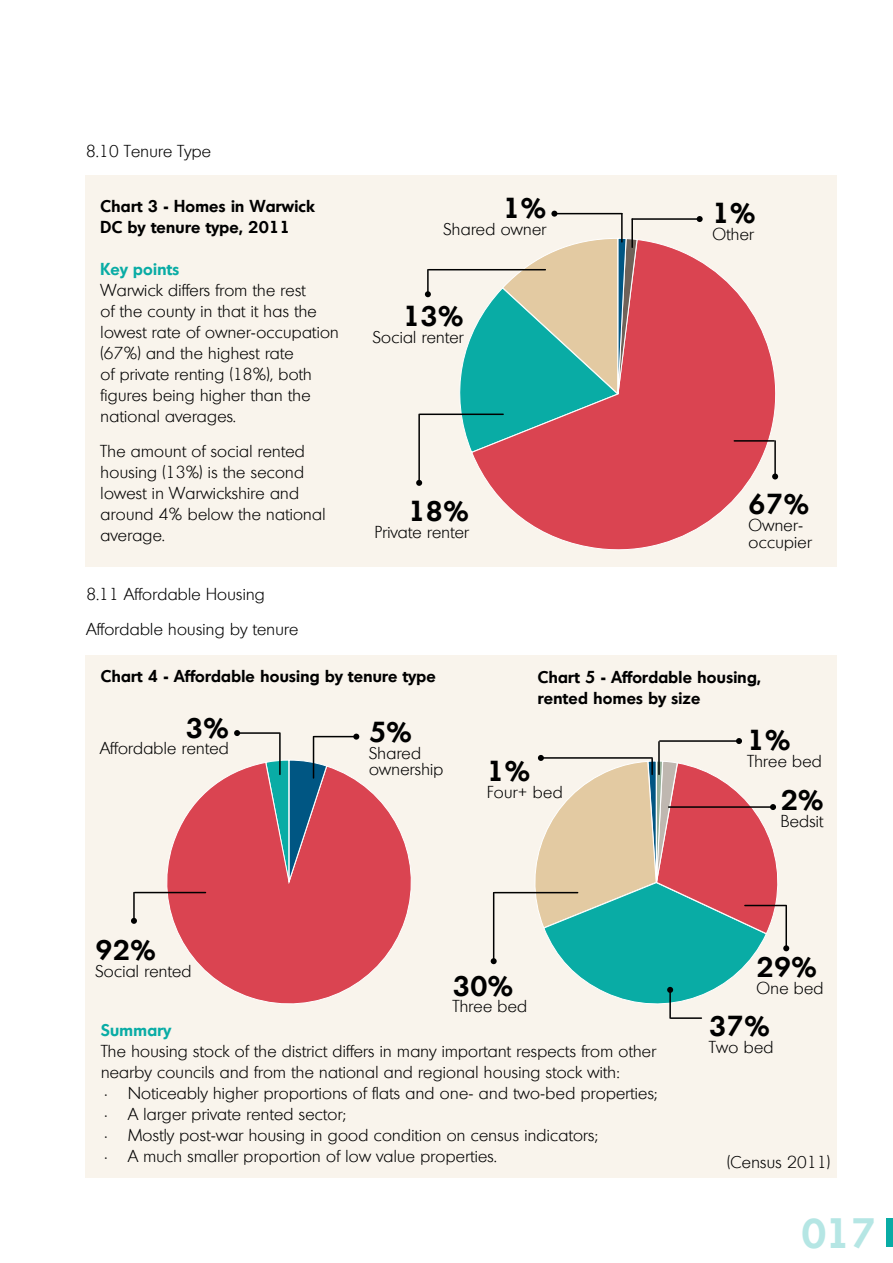
<style>
.page{position:relative;width:893px;height:1263px;background:#fff}
.page>*{position:absolute;margin:0;border:0;box-sizing:border-box;transform-origin:0 0}
.t1{font:600 40.5px "Montreal";color:#b5e6e4}
.t2{font:600 27.6px "Montreal";letter-spacing:.02em;color:#000}
.t3{font:300 16.5px/21px "Montreal";letter-spacing:.02em;color:#000}
.t4{font:600 16.5px/21px "Montreal";letter-spacing:.02em;color:#000}
.t5{font:600 16.5px "Montreal";letter-spacing:.02em;color:#09aca5}
</style>
<div class="page">
<div style="left:886px;top:1219px;width:7px;height:28px;background:#09aca5"></div>
<div style="left:85px;top:175px;width:751px;height:391px;background:#f9f4ec"></div>
<svg style="left:472px;top:240px;width:307px;height:310px"></svg>
<svg style="left:448px;top:238px;width:190px;height:215px"></svg>
<hr style="left:774px;top:441px;width:2px;height:35px;background:#000">
<svg style="left:772px;top:473px;width:6px;height:6px"></svg>
<hr style="left:734px;top:440px;width:40px;height:2px;background:#000">
<hr style="left:427px;top:270px;width:2px;height:24px;background:#000">
<svg style="left:425px;top:291px;width:6px;height:6px"></svg>
<hr style="left:429px;top:269px;width:116px;height:1px;background:#000">
<hr style="left:631px;top:219px;width:2px;height:28px;background:#000">
<hr style="left:632px;top:218px;width:68px;height:2px;background:#000">
<svg style="left:697px;top:216px;width:6px;height:6px"></svg>
<hr style="left:621px;top:214px;width:2px;height:28px;background:#000">
<hr style="left:554px;top:213px;width:68px;height:1px;background:#000">
<svg style="left:551px;top:211px;width:6px;height:6px"></svg>
<hr style="left:418px;top:414px;width:2px;height:69px;background:#000">
<svg style="left:416px;top:480px;width:6px;height:6px"></svg>
<hr style="left:420px;top:414px;width:83px;height:1px;background:#000">
<div style="left:85px;top:655px;width:751px;height:523px;background:#f9f4ec"></div>
<svg style="left:152px;top:763px;width:259px;height:241px"></svg>
<svg style="left:265px;top:759px;width:63px;height:124px;background:#80687a"></svg>
<hr style="left:314px;top:736px;width:42px;height:1px;background:#000">
<svg style="left:353px;top:734px;width:6px;height:6px"></svg>
<hr style="left:313px;top:736px;width:1px;height:42px;background:#000">
<hr style="left:133px;top:892px;width:2px;height:29px;background:#000">
<svg style="left:131px;top:918px;width:6px;height:6px"></svg>
<hr style="left:135px;top:892px;width:70px;height:1px;background:#000">
<hr style="left:237px;top:732px;width:42px;height:2px;background:#000">
<svg style="left:234px;top:730px;width:6px;height:6px"></svg>
<hr style="left:279px;top:733px;width:2px;height:41px;background:#000">
<hr style="left:493px;top:893px;width:1px;height:68px;background:#000">
<svg style="left:491px;top:958px;width:6px;height:6px"></svg>
<hr style="left:494px;top:892px;width:84px;height:1px;background:#000">
<hr style="left:660px;top:740px;width:79px;height:2px;background:#000">
<svg style="left:736px;top:738px;width:6px;height:6px"></svg>
<hr style="left:658px;top:742px;width:2px;height:32px;background:#000">
<svg style="left:519px;top:755px;width:270px;height:264px"></svg>
<hr style="left:745px;top:905px;width:41px;height:1px;background:#000">
<p class="t3" style="left:86px;top:141px;width:126px">8.10 Tenure Type</p>
<p class="t4" style="left:101px;top:195px;width:216px">Chart 3 - Homes in Warwick<br>DC by tenure type, 2011</p>
<p class="t5" style="left:101px;top:258px;width:80px">Key points</p>
<p class="t3" style="left:101px;top:279px;width:240px">Warwick differs from the rest<br>of the county in that it has the lowest rate of owner-occupation (67%) and the highest rate<br>of private renting (18%), both figures being higher than the national averages.</p>
<p class="t3" style="left:101px;top:440px;width:226px">The amount of social rented housing (13%) is the second lowest in Warwickshire and around 4% below the national average.</p>
<h2 class="t2" style="left:503px;top:190px;width:44px">1%</h2>
<p class="t3" style="left:443px;top:219px;width:104px">Shared owner</p>
<h2 class="t2" style="left:403px;top:298px;width:62px">13%</h2>
<p class="t3" style="left:373px;top:326px;width:92px">Social renter</p>
<h2 class="t2" style="left:408px;top:493px;width:62px">18%</h2>
<p class="t3" style="left:375px;top:521px;width:95px">Private renter</p>
<h2 class="t2" style="left:713px;top:195px;width:44px">1%</h2>
<p class="t3" style="left:713px;top:223px;width:43px">Other</p>
<h2 class="t2" style="left:748px;top:486px;width:62px">67%</h2>
<p class="t3" style="left:748px;top:516px;width:65px;line-height:16.8px">Owner&shy;occupier</p>
<p class="t3" style="left:86px;top:577px;width:213px;line-height:34.5px">8.11 Affordable Housing<br>Affordable housing by tenure</p>
<p class="t4" style="left:101px;top:665px;width:337px">Chart 4 - Affordable housing by tenure type</p>
<h2 class="t2" style="left:186px;top:709px;width:44px">3%</h2>
<p class="t3" style="left:100px;top:738px;width:130px">Affordable rented</p>
<h2 class="t2" style="left:369px;top:713px;width:44px">5%</h2>
<p class="t3" style="left:369px;top:744px;width:76px;line-height:16.8px">Shared ownership</p>
<p class="t4" style="left:538px;top:665px;width:224px">Chart 5 - Affordable housing, rented homes by size</p>
<h2 class="t2" style="left:487px;top:753px;width:44px">1%</h2>
<p class="t3" style="left:487px;top:781px;width:77px">Four+ bed</p>
<h2 class="t2" style="left:747px;top:721px;width:44px">1%</h2>
<p class="t3" style="left:747px;top:750px;width:76px">Three bed</p>
<h2 class="t2" style="left:781px;top:781px;width:44px">2%</h2>
<p class="t3" style="left:781px;top:810px;width:44px">Bedsit</p>
<h2 class="t2" style="left:95px;top:932px;width:62px">92%</h2>
<p class="t3" style="left:95px;top:960px;width:98px">Social rented</p>
<h2 class="t2" style="left:453px;top:967px;width:62px">30%</h2>
<p class="t3" style="left:453px;top:996px;width:76px">Three bed</p>
<p class="t5" style="left:101px;top:1019px;width:71px">Summary</p>
<p class="t3" style="left:101px;top:1040px;width:556px">The housing stock of the district differs in many important respects from other nearby councils and from the national and regional housing stock with:</p>
<p class="t3" style="left:101px;top:1082px;width:558px">• Noticeably higher proportions of flats and one- and two-bed properties;</p>
<p class="t3" style="left:101px;top:1103px;width:246px">• A larger private rented sector;</p>
<p class="t3" style="left:101px;top:1124px;width:499px">• Mostly post-war housing in good condition on census indicators;</p>
<p class="t3" style="left:101px;top:1145px;width:397px">• A much smaller proportion of low value properties.</p>
<h2 class="t2" style="left:756px;top:949px;width:62px">29%</h2>
<p class="t3" style="left:756px;top:977px;width:68px">One bed</p>
<h2 class="t2" style="left:709px;top:1008px;width:62px">37%</h2>
<p class="t3" style="left:709px;top:1036px;width:66px">Two bed</p>
<p class="t3" style="left:727px;top:1152px;width:104px">(Census 2011)</p>
<h1 class="t1" style="left:801px;top:1206px;width:76px">017</h1>
</div>
